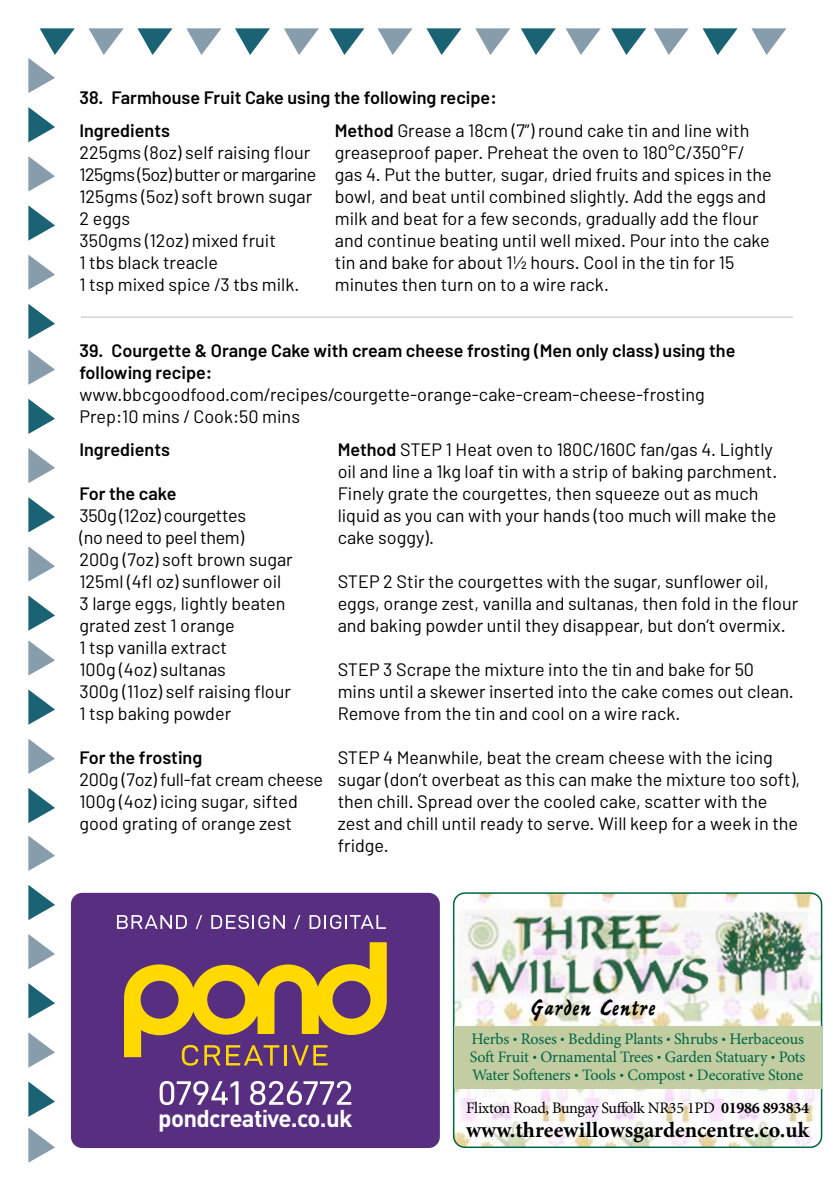
<style>
.page{position:relative;width:840px;height:1191px;background:#fff}
.page>*{position:absolute;margin:0;border:0;box-sizing:border-box;transform-origin:0 0}
.t1{font:700 24px "DIN Pro";letter-spacing:-.03em;color:#fff}
.t2{font:24px "PT Kirkwood";color:#000}
.t3{font:700 22px "Minion Pro";letter-spacing:.005em;color:#000}
.t4{font:18px/22px "Barlow";color:#000}
.t5{font:600 18px/33.4px "Barlow";color:#000}
.t6{font:16px/18px "Minion Pro";letter-spacing:-.015em;color:#006543;text-align:justify}
.t7{font:16px "Minion Pro";letter-spacing:-.02em;color:#000}
.s1{font-weight:600}
.s2{font-size:12px}
.s3{font-weight:700}
</style>
<div class="page">
<img style="left:455px;top:893px;width:366px;height:254px">
<div style="left:452px;top:892px;width:369px;height:256px;border:2px solid #006543;border-radius:11px"></div>
<img style="left:458px;top:908px;width:349px;height:93px">
<div style="left:453px;top:1025px;width:368px;height:63px;background:#c2cda2"></div>
<div style="left:71px;top:892px;width:368px;height:256px;background:#572e80;border-radius:11px"></div>
<svg style="left:117px;top:915px;width:70px;height:14px"></svg>
<svg style="left:196px;top:915px;width:6px;height:14px"></svg>
<svg style="left:211px;top:915px;width:74px;height:14px"></svg>
<svg style="left:294px;top:915px;width:6px;height:14px"></svg>
<svg style="left:309px;top:915px;width:77px;height:14px"></svg>
<svg style="left:159px;top:1081px;width:79px;height:24px"></svg>
<svg style="left:250px;top:1081px;width:101px;height:24px"></svg>
<svg style="left:124px;top:942px;width:262px;height:123px"></svg>
<hr style="left:81px;top:316px;width:711px;height:1px;background:#bcbec0">
<svg style="left:28px;top:304px;width:27px;height:35px"></svg>
<svg style="left:28px;top:254px;width:27px;height:36px"></svg>
<svg style="left:28px;top:205px;width:27px;height:36px"></svg>
<svg style="left:28px;top:156px;width:27px;height:35px"></svg>
<svg style="left:28px;top:107px;width:27px;height:35px"></svg>
<svg style="left:28px;top:595px;width:27px;height:35px"></svg>
<svg style="left:28px;top:546px;width:27px;height:35px"></svg>
<svg style="left:28px;top:497px;width:27px;height:35px"></svg>
<svg style="left:28px;top:448px;width:27px;height:35px"></svg>
<svg style="left:28px;top:399px;width:27px;height:35px"></svg>
<svg style="left:28px;top:349px;width:27px;height:36px"></svg>
<svg style="left:28px;top:788px;width:27px;height:35px"></svg>
<svg style="left:28px;top:739px;width:27px;height:35px"></svg>
<svg style="left:28px;top:689px;width:27px;height:35px"></svg>
<svg style="left:28px;top:640px;width:27px;height:35px"></svg>
<svg style="left:28px;top:1081px;width:27px;height:35px"></svg>
<svg style="left:28px;top:1032px;width:27px;height:35px"></svg>
<svg style="left:28px;top:983px;width:27px;height:35px"></svg>
<svg style="left:28px;top:934px;width:27px;height:35px"></svg>
<svg style="left:28px;top:885px;width:27px;height:35px"></svg>
<svg style="left:28px;top:836px;width:27px;height:35px"></svg>
<svg style="left:28px;top:1127px;width:27px;height:35px"></svg>
<svg style="left:521px;top:28px;width:34px;height:27px"></svg>
<svg style="left:611px;top:28px;width:35px;height:27px"></svg>
<svg style="left:329px;top:28px;width:35px;height:27px"></svg>
<svg style="left:654px;top:28px;width:34px;height:27px"></svg>
<svg style="left:702px;top:28px;width:35px;height:27px"></svg>
<svg style="left:751px;top:28px;width:35px;height:27px"></svg>
<svg style="left:377px;top:28px;width:35px;height:27px"></svg>
<svg style="left:426px;top:28px;width:35px;height:27px"></svg>
<svg style="left:235px;top:28px;width:35px;height:27px"></svg>
<svg style="left:475px;top:28px;width:35px;height:27px"></svg>
<svg style="left:566px;top:28px;width:34px;height:27px"></svg>
<svg style="left:284px;top:28px;width:35px;height:27px"></svg>
<svg style="left:28px;top:28px;width:47px;height:65px"></svg>
<svg style="left:89px;top:28px;width:35px;height:27px"></svg>
<svg style="left:137px;top:28px;width:35px;height:27px"></svg>
<svg style="left:186px;top:28px;width:35px;height:27px"></svg>
<p class="t5" style="left:79px;top:80px;width:418px">38. Farmhouse Fruit Cake using the following recipe:<br>Ingredients</p>
<p class="t4" style="left:79px;top:141px;width:238px">225gms (8oz) self raising flour<br>125gms (5oz) butter or margarine<br>125gms (5oz) soft brown sugar<br>2 eggs<br>350gms (12oz) mixed fruit<br>1 tbs black treacle<br>1 tsp mixed spice /3 tbs milk.</p>
<p class="t4" style="left:335px;top:119px;width:438px"><span class="s1">Method</span> Grease a 18cm (7”) round cake tin and line with greaseproof paper. Preheat the oven to 180°C/350°F/ gas 4. Put the butter, sugar, dried fruits and spices in the bowl, and beat until combined slightly. Add the eggs and milk and beat for a few seconds, gradually add the flour and continue beating until well mixed. Pour into the cake tin and bake for about 1½ hours. Cool in the tin for 15 minutes then turn on to a wire rack.</p>
<p class="t5" style="left:79px;top:339px;width:657px;line-height:22px">39. Courgette &amp; Orange Cake with cream cheese frosting (Men only class) using the following recipe:</p>
<p class="t4" style="left:79px;top:383px;width:626px">www.bbcgoodfood.com/recipes/courgette-orange-cake-cream-cheese-frosting<br>Prep:10 mins / Cook:50 mins</p>
<p class="t5" style="left:79px;top:433px;width:92px">Ingredients</p>
<p class="t5" style="left:79px;top:477px;width:98px">For the cake</p>
<p class="t4" style="left:79px;top:504px;width:215px">350g (12oz) courgettes<br>(no need to peel them)<br>200g (7oz) soft brown sugar<br>125ml (4fl oz) sunflower oil<br>3 large eggs, lightly beaten grated zest 1 orange<br>1 tsp vanilla extract<br>100g (4oz) sultanas<br>300g (11oz) self raising flour<br>1 tsp baking powder</p>
<p class="t5" style="left:79px;top:741px;width:124px">For the frosting</p>
<p class="t4" style="left:79px;top:768px;width:245px">200g (7oz) full-fat cream cheese<br>100g (4oz) icing sugar, sifted good grating of orange zest</p>
<p class="t4" style="left:337px;top:438px;width:441px"><span class="s1">Method</span> STEP 1 Heat oven to 180C/160C fan/gas 4. Lightly oil and line a 1kg loaf tin with a strip of baking parchment.<br>Finely grate the courgettes, then squeeze out as much liquid as you can with your hands (too much will make the cake soggy).</p>
<p class="t4" style="left:337px;top:570px;width:462px">STEP 2 Stir the courgettes with the sugar, sunflower oil, eggs, orange zest, vanilla and sultanas, then fold in the flour and baking powder until they disappear, but don’t overmix.</p>
<p class="t4" style="left:337px;top:658px;width:457px">STEP 3 Scrape the mixture into the tin and bake for 50 mins until a skewer inserted into the cake comes out clean.<br>Remove from the tin and cool on a wire rack.</p>
<p class="t4" style="left:337px;top:746px;width:464px">STEP 4 Meanwhile, beat the cream cheese with the icing sugar (don’t overbeat as this can make the mixture too soft), then chill. Spread over the cooled cake, scatter with the zest and chill until ready to serve. Will keep for a week in the fridge.</p>
<h1 class="t1" style="left:158px;top:1098px;width:195px">pondcreative.co.uk</h1>
<h1 class="t2" style="left:530px;top:994px;width:126px">Garden Centre</h1>
<p class="t6" style="left:469px;top:1029px;width:337px">Herbs <span class="s2">•</span> Roses <span class="s2">•</span> Bedding Plants <span class="s2">•</span> Shrubs <span class="s2">•</span> Herbaceous Soft Fruit <span class="s2">•</span> Ornamental Trees <span class="s2">•</span> Garden Statuary <span class="s2">•</span> Pots Water Softeners <span class="s2">•</span> Tools <span class="s2">•</span> Compost <span class="s2">•</span> Decorative Stone</p>
<p class="t7" style="left:466px;top:1096px;width:344px">Flixton Road, Bungay Suffolk NR35 1PD <span class="s3">01986 893834</span></p>
<p class="t3" style="left:465px;top:1114px;width:344px">www.threewillowsgardencentre.co.uk</p>
</div>
